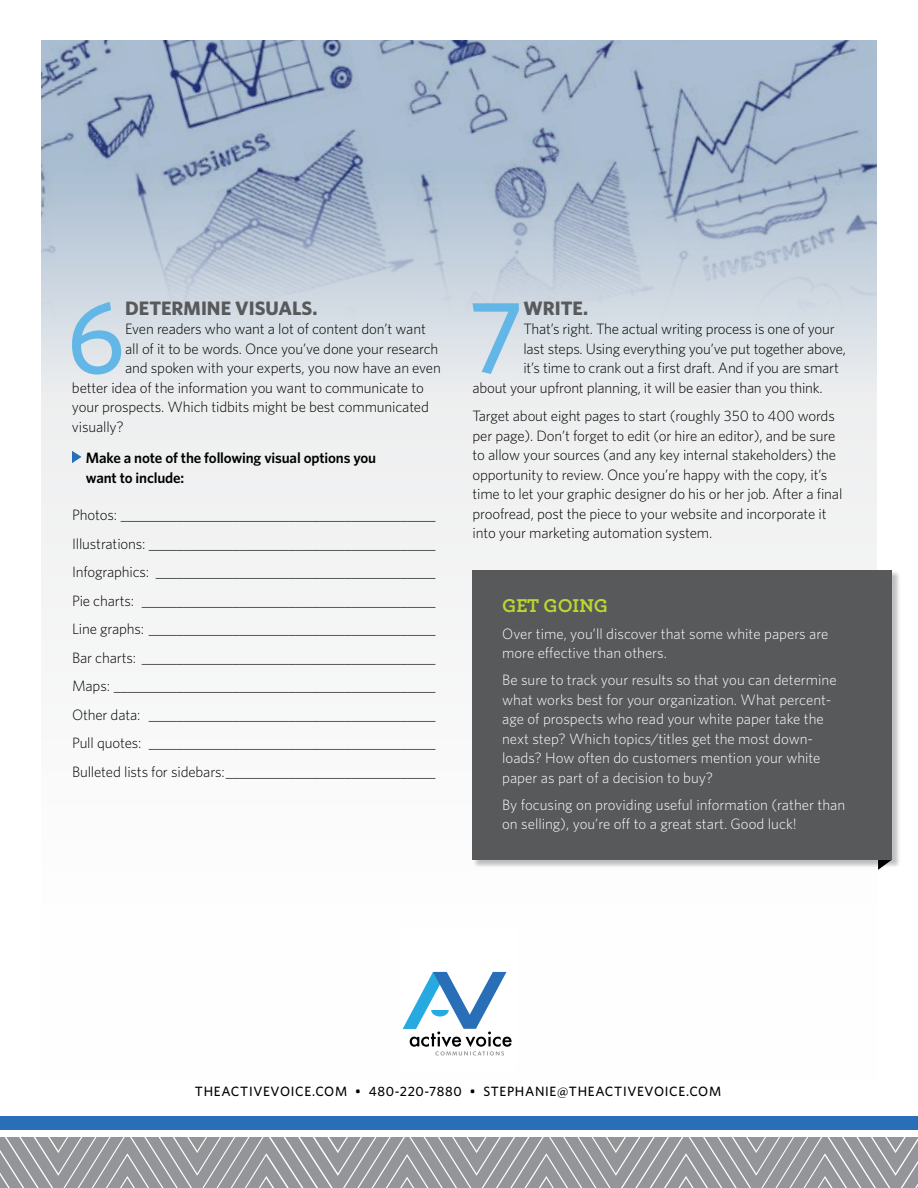
<style>
.page{position:relative;width:918px;height:1188px;background:#fff}
.page>*{position:absolute;margin:0;border:0;box-sizing:border-box;transform-origin:0 0}
.t1{font:500 103.5px "Whitney";color:#63b7e6}
.t2{font:700 19.5px "Whitney";color:#58595b}
.t3{font:700 19.5px "Archer";color:#bcd631}
.t4{font:300 15px/28.5px "Whitney";letter-spacing:-.01em;color:#000;text-align:justify}
.t5{font:300 15px/19.5px "Whitney";color:#fff}
.t6{font:600 15px/19.5px "Whitney";letter-spacing:-.01em;color:#000}
.t7{font:500 13.5px "Whitney";letter-spacing:.05em;color:#000}
</style>
<div class="page">
<div style="left:41px;top:41px;width:836px;height:1039px;background:#f9fafa"></div>
<div style="left:41px;top:41px;width:836px;height:391px;background:#edeeef"></div>
<img style="left:41px;top:41px;width:836px;height:320px">
<div style="left:473px;top:570px;width:427px;height:297px;background:#000;opacity:.25"></div>
<div style="left:472px;top:570px;width:420px;height:289px;background:#58595b"></div>
<svg style="left:72px;top:451px;width:10px;height:12px"></svg>
<div style="left:401px;top:927px;width:116px;height:142px;background:#fff"></div>
<svg style="left:403px;top:972px;width:109px;height:84px"></svg>
<div style="left:0;top:1116px;width:918px;height:14px;background:#286fb7"></div>
<svg style="left:0;top:1138px;width:918px;height:50px"></svg>
<h1 class="t1" style="left:67px;top:269px;width:60px">6</h1>
<h2 class="t2" style="left:125px;top:295px;width:194px">DETERMINE VISUALS.</h2>
<p class="t4" style="left:125px;top:314px;width:302px">Even readers who want a lot of content don’t want</p>
<p class="t4" style="left:125px;top:334px;width:315px">all of it to be words. Once you’ve done your research</p>
<p class="t4" style="left:125px;top:353px;width:317px">and spoken with your experts, you now have an even</p>
<p class="t4" style="left:72px;top:373px;width:353px">better idea of the information you want to communicate to</p>
<p class="t4" style="left:72px;top:392px;width:358px">your prospects. Which tidbits might be best communicated</p>
<p class="t4" style="left:72px;top:412px;width:53px">visually?</p>
<p class="t6" style="left:86px;top:448px;width:292px">Make a note of the following visual options you want to include:</p>
<p class="t4" style="left:72px;top:500px;width:365px">Photos: _____________________________________________ Illustrations: _________________________________________ Infographics: ________________________________________ Pie charts: __________________________________________ Line graphs: _________________________________________ Bar charts: __________________________________________ Maps: ______________________________________________ Other data: _________________________________________ Pull quotes: _________________________________________ Bulleted lists for sidebars:______________________________</p>
<h1 class="t1" style="left:469px;top:269px;width:56px">7</h1>
<h2 class="t2" style="left:523px;top:295px;width:66px">WRITE.</h2>
<p class="t4" style="left:523px;top:314px;width:313px">That’s right. The actual writing process is one of your</p>
<p class="t4" style="left:523px;top:334px;width:324px">last steps. Using everything you’ve put together above,</p>
<p class="t4" style="left:523px;top:353px;width:317px">it’s time to crank out a first draft. And if you are smart</p>
<p class="t4" style="left:473px;top:373px;width:352px">about your upfront planning, it will be easier than you think.</p>
<p class="t4" style="left:473px;top:406px;width:371px;line-height:19.5px;text-align:left">Target about eight pages to start (roughly 350 to 400 words per page). Don’t forget to edit (or hire an editor), and be sure to allow your sources (and any key internal stakeholders) the opportunity to review. Once you’re happy with the copy, it’s time to let your graphic designer do his or her job. After a final proofread, post the piece to your website and incorporate it into your marketing automation system.</p>
<h2 class="t3" style="left:502px;top:590px;width:107px">GET GOING</h2>
<p class="t5" style="left:502px;top:623px;width:328px">Over time, you’ll discover that some white papers are more effective than others.</p>
<p class="t5" style="left:502px;top:670px;width:336px">Be sure to track your results so that you can determine what works best for your organization. What percent&shy;age of prospects who read your white paper take the next step? Which topics/titles get the most down&shy;loads? How often do customers mention your white paper as part of a decision to buy?</p>
<p class="t5" style="left:502px;top:794px;width:345px">By focusing on providing useful information (rather than on selling), you’re off to a great start. Good luck!</p>
<p class="t7" style="left:195px;top:1083px;width:528px">THEACTIVEVOICE.COM • 480-220-7880 • STEPHANIE@THEACTIVEVOICE.COM</p>
</div>
